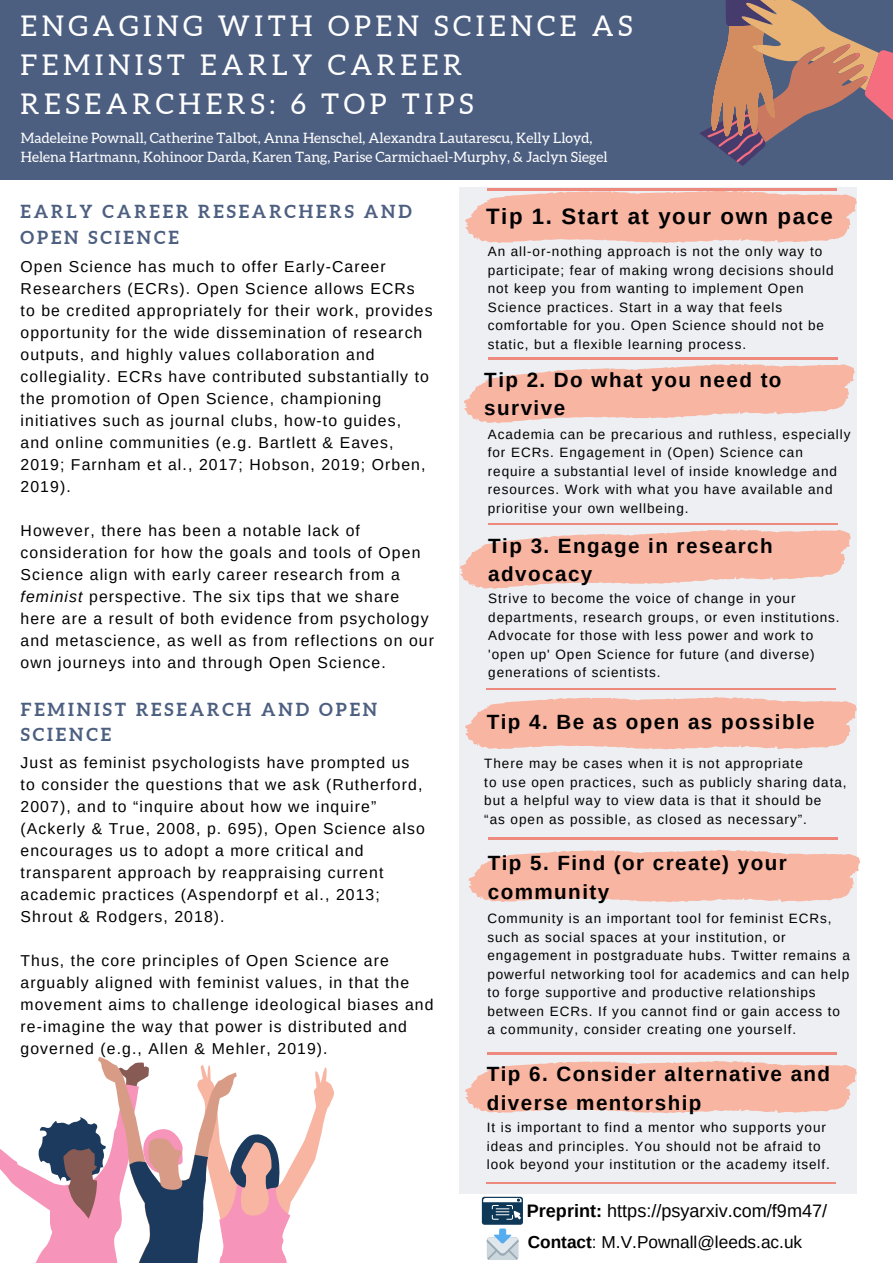
<style>
.page{position:relative;width:893px;height:1263px;background:#fff}
.page>*{position:absolute;margin:0;border:0;box-sizing:border-box;transform-origin:0 0}
.t1{font:28.5px/39.4px "Aleo";letter-spacing:.16em;color:#fff}
.t2{font:700 22.27px "Arimo";letter-spacing:.07em;color:#000}
.t3{font:700 20.62px/28.7px "Arimo";letter-spacing:.07em;color:#000}
.t4{font:18.08px "Arimo";color:#000}
.t5{font:700 18px/25.3px "Aleo";letter-spacing:.16em;color:#4d5f81}
.t6{font:17.25px "Arimo";color:#000}
.t7{font:15.75px/22px "Arimo";letter-spacing:.07em;color:#000}
.t8{font:14.25px "Aleo";color:#fff}
.t9{font:13.5px/18.6px "Arimo";letter-spacing:.07em;color:#000}
.s1{font-style:italic}
.s2{font-weight:700}
</style>
<div class="page">
<div style="left:0;top:0;width:893px;height:180px;background:#4d5f81"></div>
<div style="left:459px;top:187px;width:397px;height:1006px;background:#eeeff3"></div>
<svg style="left:464px;top:364px;width:391px;height:59px"></svg>
<svg style="left:465px;top:187px;width:392px;height:67px"></svg>
<hr style="left:487px;top:188px;width:350px;height:2px;background:#ee897e">
<svg style="left:0;top:1057px;width:334px;height:206px"></svg>
<svg style="left:699px;top:0;width:194px;height:166px"></svg>
<svg style="left:487px;top:1228px;width:31px;height:32px"></svg>
<svg style="left:460px;top:529px;width:391px;height:60px"></svg>
<svg style="left:465px;top:689px;width:392px;height:71px"></svg>
<hr style="left:488px;top:357px;width:350px;height:2px;background:#ee897e">
<hr style="left:488px;top:523px;width:350px;height:2px;background:#ee897e">
<hr style="left:486px;top:688px;width:349px;height:2px;background:#ee897e">
<hr style="left:489px;top:838px;width:349px;height:1px;background:#ee897e">
<hr style="left:486px;top:1182px;width:349px;height:2px;background:#ee897e">
<svg style="left:468px;top:841px;width:392px;height:72px"></svg>
<svg style="left:465px;top:1052px;width:392px;height:72px"></svg>
<div style="left:482px;top:1197px;width:41px;height:28px;background:#0d3858;border-radius:3px"></div>
<svg style="left:483px;top:1198px;width:38px;height:22px"></svg>
<p class="t1" style="left:21px;top:6px;width:613px">ENGAGING WITH OPEN SCIENCE AS<br>FEMINIST EARLY CAREER<br>RESEARCHERS: 6 TOP TIPS</p>
<p class="t8" style="left:21px;top:130px;width:573px">Madeleine Pownall, Catherine Talbot, Anna Henschel, Alexandra Lautarescu, Kelly Lloyd,</p>
<p class="t8" style="left:21px;top:149px;width:588px">Helena Hartmann, Kohinoor Darda, Karen Tang, Parise Carmichael-Murphy, &amp; Jaclyn Siegel</p>
<p class="t5" style="left:21px;top:199px;width:393px">EARLY CAREER RESEARCHERS AND<br>OPEN SCIENCE</p>
<p class="t7" style="left:21px;top:256px;width:414px">Open Science has much to offer Early-Career Researchers (ECRs). Open Science allows ECRs to be credited appropriately for their work, provides opportunity for the wide dissemination of research outputs, and highly values collaboration and collegiality. ECRs have contributed substantially to the promotion of Open Science, championing initiatives such as journal clubs, how-to guides, and online communities (e.g. Bartlett &amp; Eaves, 2019; Farnham et al., 2017; Hobson, 2019; Orben, 2019).</p>
<p class="t7" style="left:21px;top:519px;width:415px">However, there has been a notable lack of consideration for how the goals and tools of Open Science align with early career research from a <span class="s1">feminist</span> perspective. The six tips that we share here are a result of both evidence from psychology and metascience, as well as from reflections on our own journeys into and through Open Science.</p>
<p class="t5" style="left:21px;top:696px;width:358px">FEMINIST RESEARCH AND OPEN<br>SCIENCE</p>
<p class="t7" style="left:21px;top:752px;width:390px">Just as feminist psychologists have prompted us</p>
<p class="t7" style="left:21px;top:774px;width:406px">to consider the questions that we ask (Rutherford, 2007), and to “inquire about how we inquire” (Ackerly &amp; True, 2008, p. 695), Open Science also encourages us to adopt a more critical and transparent approach by reappraising current academic practices (Aspendorpf et al., 2013; Shrout &amp; Rodgers, 2018).</p>
<p class="t7" style="left:21px;top:949px;width:414px">Thus, the core principles of Open Science are arguably aligned with feminist values, in that the movement aims to challenge ideological biases and re-imagine the way that power is distributed and governed (e.g., Allen &amp; Mehler, 2019).</p>
<p class="t2" style="left:486px;top:204px;width:348px">Tip 1. Start at your own pace</p>
<p class="t9" style="left:488px;top:242px;width:347px">An all-or-nothing approach is not the only way to participate; fear of making wrong decisions should not keep you from wanting to implement Open Science practices. Start in a way that feels comfortable for you. Open Science should not be static, but a flexible learning process.</p>
<p class="t3" style="left:484px;top:365px;width:299px">Tip 2. Do what you need to survive</p>
<p class="t9" style="left:488px;top:425px;width:364px">Academia can be precarious and ruthless, especially for ECRs. Engagement in (Open) Science can require a substantial level of inside knowledge and resources. Work with what you have available and prioritise your own wellbeing.</p>
<p class="t3" style="left:488px;top:531px;width:286px">Tip 3. Engage in research advocacy</p>
<p class="t9" style="left:488px;top:589px;width:353px">Strive to become the voice of change in your departments, research groups, or even institutions.<br>Advocate for those with less power and work to 'open up' Open Science for future (and diverse) generations of scientists.</p>
<p class="t3" style="left:487px;top:708px;width:329px">Tip 4. Be as open as possible</p>
<p class="t9" style="left:484px;top:754px;width:320px">There may be cases when it is not appropriate</p>
<p class="t9" style="left:484px;top:773px;width:364px">to use open practices, such as publicly sharing data, but a helpful way to view data is that it should be<br>“as open as possible, as closed as necessary”.</p>
<p class="t3" style="left:488px;top:848px;width:300px">Tip 5. Find (or create) your community</p>
<p class="t9" style="left:487px;top:909px;width:364px">Community is an important tool for feminist ECRs, such as social spaces at your institution, or engagement in postgraduate hubs. Twitter remains a powerful networking tool for academics and can help to forge supportive and productive relationships between ECRs. If you cannot find or gain access to a community, consider creating one yourself.</p>
<p class="t3" style="left:487px;top:1059px;width:345px">Tip 6. Consider alternative and diverse mentorship</p>
<p class="t9" style="left:487px;top:1118px;width:345px">It is important to find a mentor who supports your ideas and principles. You should not be afraid to look beyond your institution or the academy itself.</p>
<p class="t4" style="left:527px;top:1201px;width:302px"><span class="s2">Preprint:</span> https://psyarxiv.com/f9m47/</p>
<p class="t6" style="left:528px;top:1232px;width:276px"><span class="s2">Contact</span>: M.V.Pownall@leeds.ac.uk</p>
</div>
